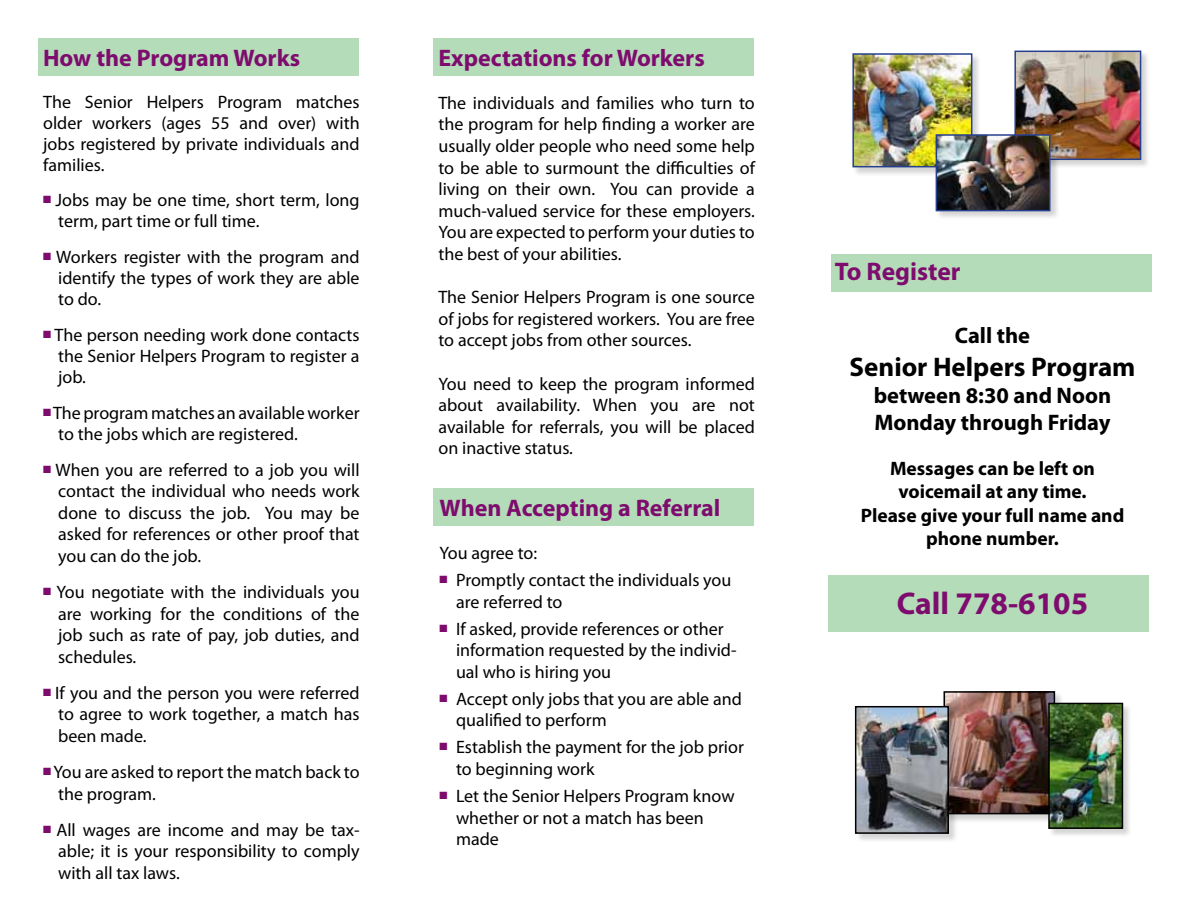
<style>
.page{position:relative;width:1188px;height:918px;background:#fff}
.page>*{position:absolute;margin:0;border:0;box-sizing:border-box;transform-origin:0 0}
.t1{font:700 31.5px "Myriad Pro";color:#7e0c6e}
.t2{font:700 27px "Myriad Pro";color:#000}
.t3{font:700 25.5px "Myriad Pro";color:#7e0c6e}
.t4{font:700 24px "Myriad Pro";color:#7e0c6e}
.t5{font:700 22.5px/27px "Myriad Pro";color:#000}
.t6{font:700 19.5px/23.4px "Myriad Pro";color:#000;text-align:center}
.t7{font:18px/21.6px "Myriad Pro";color:#000;text-align:justify}
</style>
<div class="page">
<div style="left:433px;top:488px;width:321px;height:38px;background:#b5dcb9"></div>
<div style="left:828px;top:576px;width:321px;height:56px;background:#b5dcb9"></div>
<div style="left:832px;top:254px;width:320px;height:38px;background:#b5dcb9"></div>
<div style="left:433px;top:38px;width:321px;height:38px;background:#b5dcb9"></div>
<div style="left:38px;top:38px;width:321px;height:38px;background:#b5dcb9"></div>
<div style="left:944px;top:691px;width:121px;height:133px;background:#000;opacity:.17"></div>
<img style="left:947px;top:694px;width:105px;height:117px">
<div style="left:944px;top:691px;width:111px;height:123px;border:2px solid #000"></div>
<div style="left:1048px;top:703px;width:85px;height:135px;background:#000;opacity:.17"></div>
<img style="left:1051px;top:706px;width:69px;height:120px">
<div style="left:1048px;top:703px;width:75px;height:126px;border:2px solid #000"></div>
<div style="left:855px;top:706px;width:103px;height:137px;background:#000;opacity:.17"></div>
<img style="left:858px;top:709px;width:88px;height:122px">
<div style="left:855px;top:706px;width:94px;height:128px;border:2px solid #000"></div>
<div style="left:1015px;top:51px;width:136px;height:118px;background:#000;opacity:.17"></div>
<img style="left:1017px;top:54px;width:121px;height:103px">
<div style="left:1014px;top:51px;width:127px;height:109px;border:2px solid #25408f"></div>
<div style="left:853px;top:53px;width:129px;height:124px;background:#000;opacity:.17"></div>
<img style="left:855px;top:56px;width:114px;height:108px">
<div style="left:852px;top:53px;width:120px;height:114px;border:2px solid #25408f"></div>
<div style="left:936px;top:134px;width:124px;height:87px;background:#000;opacity:.17"></div>
<img style="left:939px;top:137px;width:109px;height:71px">
<div style="left:936px;top:134px;width:115px;height:77px;border:2px solid #25408f"></div>
<h3 class="t4" style="left:43px;top:42px;width:258px">How the Program Works</h3>
<p class="t7" style="left:43px;top:91px;width:318px;line-height:21px">The Senior Helpers Program matches older workers (ages 55 and over) with jobs registered by private individuals and families.</p>
<p class="t7" style="left:58px;top:189px;width:303px;line-height:21px;text-indent:-15px"><sup>■</sup> Jobs may be one time, short term, long term, part time or full time.</p>
<p class="t7" style="left:58px;top:246px;width:303px;line-height:21px;text-indent:-15px"><sup>■</sup> Workers register with the program and identify the types of work they are able to do.</p>
<p class="t7" style="left:58px;top:324px;width:303px;line-height:21px;text-indent:-15px"><sup>■</sup> The person needing work done contacts the Senior Helpers Program to register a job.</p>
<p class="t7" style="left:58px;top:402px;width:303px;line-height:21px;text-indent:-15px"><sup>■</sup> The program matches an available worker to the jobs which are registered.</p>
<p class="t7" style="left:58px;top:459px;width:303px;text-indent:-15px"><sup>■</sup> When you are referred to a job you will contact the individual who needs work done to discuss the job. You may be asked for references or other proof that you can do the job.</p>
<p class="t7" style="left:58px;top:581px;width:303px;text-indent:-15px"><sup>■</sup> You negotiate with the individuals you are working for the conditions of the job such as rate of pay, job duties, and schedules.</p>
<p class="t7" style="left:58px;top:682px;width:303px;text-indent:-15px"><sup>■</sup> If you and the person you were referred to agree to work together, a match has been made.</p>
<p class="t7" style="left:58px;top:761px;width:303px;text-indent:-15px"><sup>■</sup> You are asked to report the match back to the program.</p>
<p class="t7" style="left:58px;top:819px;width:303px;text-indent:-15px"><sup>■</sup> All wages are income and may be tax&shy;able; it is your responsibility to comply with all tax laws.</p>
<h3 class="t4" style="left:438px;top:42px;width:268px">Expectations for Workers</h3>
<p class="t7" style="left:438px;top:92px;width:318px">The individuals and families who turn to the program for help finding a worker are usually older people who need some help to be able to surmount the difficulties of living on their own. You can provide a much-valued service for these employers.<br>You are expected to perform your duties to the best of your abilities.</p>
<p class="t7" style="left:438px;top:286px;width:318px">The Senior Helpers Program is one source of jobs for registered workers. You are free to accept jobs from other sources.</p>
<p class="t7" style="left:438px;top:372px;width:318px">You need to keep the program informed about availability. When you are not available for referrals, you will be placed on inactive status.</p>
<h3 class="t4" style="left:440px;top:492px;width:282px">When Accepting a Referral</h3>
<p class="t7" style="left:440px;top:542px;width:99px">You agree to:</p>
<p class="t7" style="left:456px;top:569px;width:277px;text-indent:-16px"><sup>■</sup> Promptly contact the individuals you are referred to</p>
<p class="t7" style="left:456px;top:618px;width:282px;text-align:left;text-indent:-16px"><sup>■</sup> If asked, provide references or other information requested by the individ&shy;ual who is hiring you</p>
<p class="t7" style="left:456px;top:688px;width:287px;text-indent:-16px"><sup>■</sup> Accept only jobs that you are able and qualified to perform</p>
<p class="t7" style="left:456px;top:736px;width:289px;text-indent:-16px"><sup>■</sup> Establish the payment for the job prior to beginning work</p>
<p class="t7" style="left:456px;top:785px;width:280px;text-align:left;text-indent:-16px"><sup>■</sup> Let the Senior Helpers Program know whether or not a match has been made</p>
<h3 class="t3" style="left:835px;top:255px;width:127px">To Register</h3>
<p class="t5" style="left:955px;top:322px;width:77px">Call the</p>
<h2 class="t2" style="left:850px;top:349px;width:288px">Senior Helpers Program</h2>
<p class="t5" style="left:874px;top:381px;width:239px">between 8:30 and Noon<br>Monday through Friday</p>
<p class="t6" style="left:861px;top:456px;width:265px">Messages can be left on voicemail at any time.<br>Please give your full name and phone number.</p>
<h1 class="t1" style="left:897px;top:583px;width:193px">Call 778-6105</h1>
</div>
